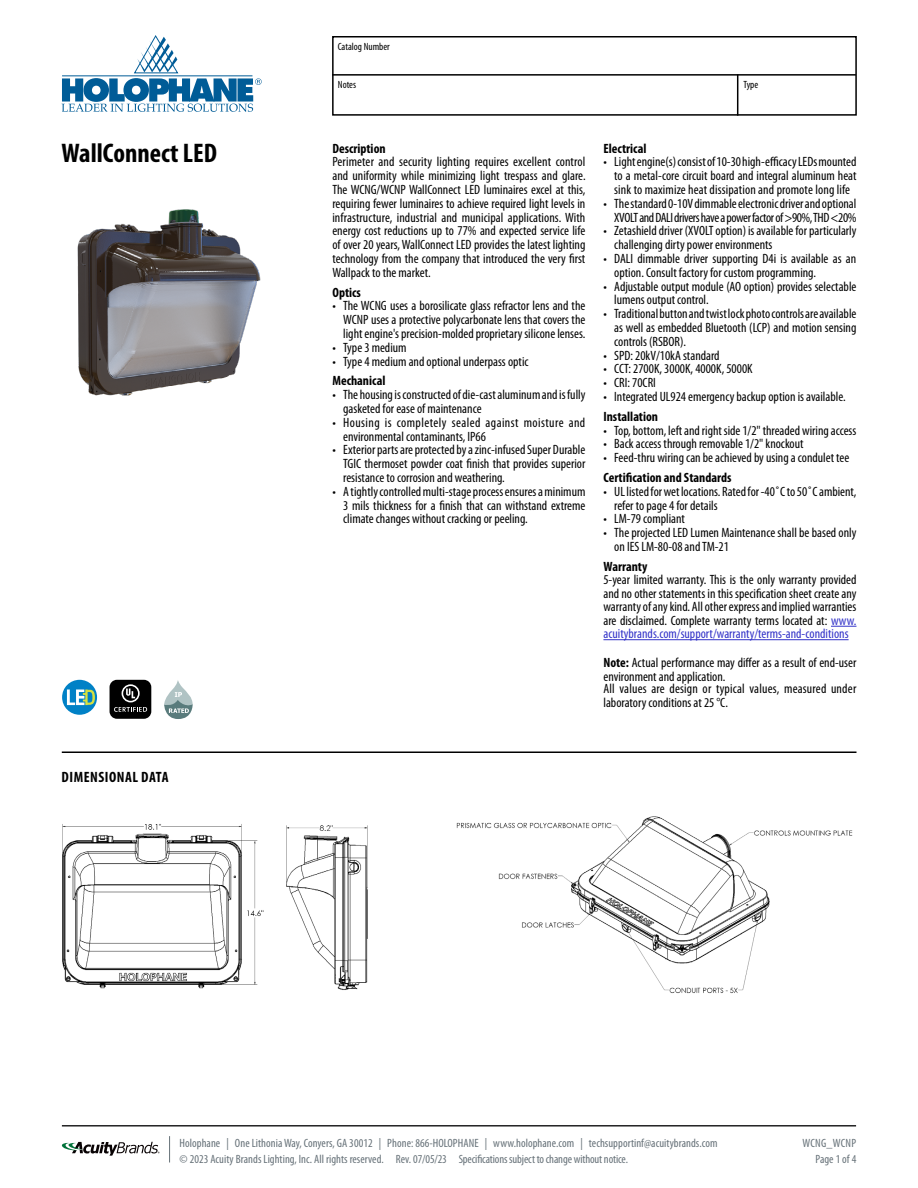
<style>
.page{position:relative;width:918px;height:1188px;background:#fff}
.page>*{position:absolute;margin:0;border:0;box-sizing:border-box;transform-origin:0 0}
.t1{font:700 condensed 27px "Myriad Pro";color:#000}
.t2{font:700 condensed 15px "Myriad Pro";letter-spacing:.035em;color:#000}
.t3{font:condensed 13.5px/13.8px "Myriad Pro";color:#000;text-align:justify}
.t4{font:700 condensed 13.5px "Myriad Pro";color:#000}
.t5{font:condensed 13.5px/13.8px "Myriad Pro";letter-spacing:.03em;color:#000}
.t6{font:condensed 12px/16.5px "Myriad Pro";letter-spacing:.005em;color:#667178}
.t7{font:condensed 10.5px "Myriad Pro";color:#000}
.s1{color:#3232c8}
.s2{font-weight:700}
</style>
<div class="page">
<svg style="left:62px;top:1142px;width:98px;height:14px"></svg>
<hr style="left:62px;top:1125px;width:794px;height:2px;background:#222223">
<svg style="left:169px;top:1136px;width:1px;height:27px"></svg>
<hr style="left:62px;top:752px;width:795px;height:1px;background:#000">
<div style="left:332px;top:36px;width:525px;height:80px;border:2px solid #000"></div>
<hr style="left:332px;top:74px;width:524px;height:2px;background:#000">
<hr style="left:737px;top:74px;width:1px;height:42px;background:#000">
<svg style="left:831px;top:626px;width:25px;height:1px"></svg>
<hr style="left:603px;top:639px;width:246px;height:1px;background:#3232c8">
<svg style="left:62px;top:35px;width:200px;height:77px"></svg>
<img style="left:77px;top:209px;width:184px;height:187px">
<div style="left:62px;top:680px;width:35px;height:35px;background:#0081c6;border-radius:50%"></div>
<svg style="left:67px;top:689px;width:28px;height:16px"></svg>
<svg style="left:164px;top:680px;width:29px;height:39px"></svg>
<div style="left:110px;top:680px;width:41px;height:39px;background:#000;border-radius:7px"></div>
<svg style="left:114px;top:684px;width:33px;height:28px"></svg>
<img style="left:62px;top:824px;width:202px;height:165px">
<img style="left:456px;top:816px;width:397px;height:178px">
<img style="left:286px;top:825px;width:82px;height:165px">
<p class="t7" style="left:338px;top:41px;width:54px">Catalog Number</p>
<p class="t7" style="left:338px;top:78px;width:20px">Notes</p>
<p class="t7" style="left:744px;top:78px;width:16px">Type</p>
<p class="t1" style="left:62px;top:138px;width:157px">WallConnect LED</p>
<h5 class="t4" style="left:332px;top:141px;width:55px">Description</h5>
<p class="t3" style="left:332px;top:155px;width:255px">Perimeter and security lighting requires excellent control and uniformity while minimizing light trespass and glare.<br>The WCNG/WCNP WallConnect LED luminaires excel at this,</p>
<p class="t3" style="left:332px;top:197px;width:255px">requiring fewer luminaires to achieve required light levels in infrastructure, industrial and municipal applications. With energy cost reductions up to 77% and expected service life of over 20 years, WallConnect LED provides the latest lighting technology from the company that introduced the very frst Wallpack to the market.</p>
<h5 class="t4" style="left:332px;top:285px;width:30px">Optics</h5>
<p class="t3" style="left:343px;top:299px;width:244px;text-indent:-11px">• The WCNG uses a borosilicate glass refractor lens and the WCNP uses a protective polycarbonate lens that covers the light engine's precision-molded proprietary silicone lenses.</p>
<p class="t3" style="left:332px;top:341px;width:76px">• Type 3 medium</p>
<p class="t3" style="left:332px;top:355px;width:198px">• Type 4 medium and optional underpass optic</p>
<h5 class="t4" style="left:332px;top:374px;width:54px">Mechanical</h5>
<p class="t3" style="left:332px;top:388px;width:255px">• The housing is constructed of die-cast aluminum and is fully</p>
<p class="t3" style="left:343px;top:402px;width:140px">gasketed for ease of maintenance</p>
<p class="t5" style="left:343px;top:416px;width:244px;text-indent:-11px">• Housing is completely sealed against moisture and environmental contaminants, IP66</p>
<p class="t3" style="left:343px;top:443px;width:244px;text-indent:-11px">• Exterior parts are protected by a zinc-infused Super Durable TGIC thermoset powder coat fnish that provides superior resistance to corrosion and weathering.</p>
<p class="t3" style="left:343px;top:485px;width:244px;text-indent:-11px">• A tightly controlled multi-stage process ensures a minimum 3 mils thickness for a fnish that can withstand extreme climate changes without cracking or peeling.</p>
<h5 class="t4" style="left:603px;top:141px;width:45px">Electrical</h5>
<p class="t3" style="left:614px;top:155px;width:244px;text-indent:-11px">• Light engine(s) consist of 10-30 high-efcacy LEDs mounted to a metal-core circuit board and integral aluminum heat sink to maximize heat dissipation and promote long life</p>
<p class="t3" style="left:603px;top:197px;width:255px;text-align:right">• The standard 0-10V dimmable electronic driver and optional<br>XVOLT and DALI drivers have a power factor of &gt;90%, THD &lt;20%</p>
<p class="t3" style="left:614px;top:224px;width:244px;text-indent:-11px">• Zetashield driver (XVOLT option) is available for particularly challenging dirty power environments</p>
<p class="t3" style="left:614px;top:252px;width:243px;text-indent:-11px">• DALI dimmable driver supporting D4i is available as an option. Consult factory for custom programming.</p>
<p class="t3" style="left:614px;top:280px;width:244px;text-indent:-11px">• Adjustable output module (AO option) provides selectable lumens output control.</p>
<p class="t3" style="left:614px;top:307px;width:244px;text-indent:-11px">• Traditional button and twist lock photo controls are available as well as embedded Bluetooth (LCP) and motion sensing controls (RSBOR).</p>
<p class="t3" style="left:603px;top:349px;width:118px">• SPD: 20kV/10kA standard</p>
<p class="t3" style="left:603px;top:362px;width:151px">• CCT: 2700K, 3000K, 4000K, 5000K</p>
<p class="t3" style="left:603px;top:376px;width:54px">• CRI: 70CRI</p>
<p class="t3" style="left:603px;top:390px;width:244px">• Integrated UL924 emergency backup option is available.</p>
<h5 class="t4" style="left:603px;top:409px;width:56px">Installation</h5>
<p class="t3" style="left:603px;top:424px;width:254px">• Top, bottom, left and right side 1/2" threaded wiring access</p>
<p class="t3" style="left:603px;top:437px;width:202px">• Back access through removable 1/2" knockout</p>
<p class="t3" style="left:603px;top:451px;width:247px">• Feed-thru wiring can be achieved by using a condulet tee</p>
<h5 class="t4" style="left:603px;top:470px;width:130px">Certifcation and Standards</h5>
<p class="t3" style="left:603px;top:485px;width:255px">• UL listed for wet locations. Rated for -40˚C to 50˚C ambient,</p>
<p class="t3" style="left:614px;top:499px;width:105px">refer to page 4 for details</p>
<p class="t3" style="left:603px;top:512px;width:83px">• LM-79 compliant</p>
<p class="t3" style="left:614px;top:526px;width:244px;text-indent:-11px">• The projected LED Lumen Maintenance shall be based only on IES LM-80-08 and TM-21</p>
<h5 class="t4" style="left:603px;top:559px;width:45px">Warranty</h5>
<p class="t3" style="left:603px;top:573px;width:255px">5-year limited warranty. This is the only warranty provided and no other statements in this specifcation sheet create any warranty of any kind. All other express and implied warranties are disclaimed. Complete warranty terms located at: <span class="s1">www. acuitybrands.com/support/warranty/terms-and-conditions</span></p>
<p class="t3" style="left:603px;top:656px;width:254px"><span class="s2">Note:</span> Actual performance may difer as a result of end-user</p>
<p class="t3" style="left:603px;top:671px;width:254px;line-height:12px">environment and application.<br>All values are design or typical values, measured under</p>
<p class="t3" style="left:603px;top:696px;width:126px">laboratory conditions at 25 °C.</p>
<h5 class="t2" style="left:62px;top:768px;width:109px">DIMENSIONAL DATA</h5>
<p class="t6" style="left:180px;top:1135px;width:539px">Holophane | One Lithonia Way, Conyers, GA 30012 | Phone: 866-HOLOPHANE | www.holophane.com | techsupportinf@acuitybrands.com © 2023 Acuity Brands Lighting, Inc. All rights reserved. Rev. 07/05/23 Specifcations subject to change without notice.</p>
<p class="t6" style="left:802px;top:1135px;width:55px;text-align:right">WCNG_WCNP<br>Page 1 of 4</p>
</div>
